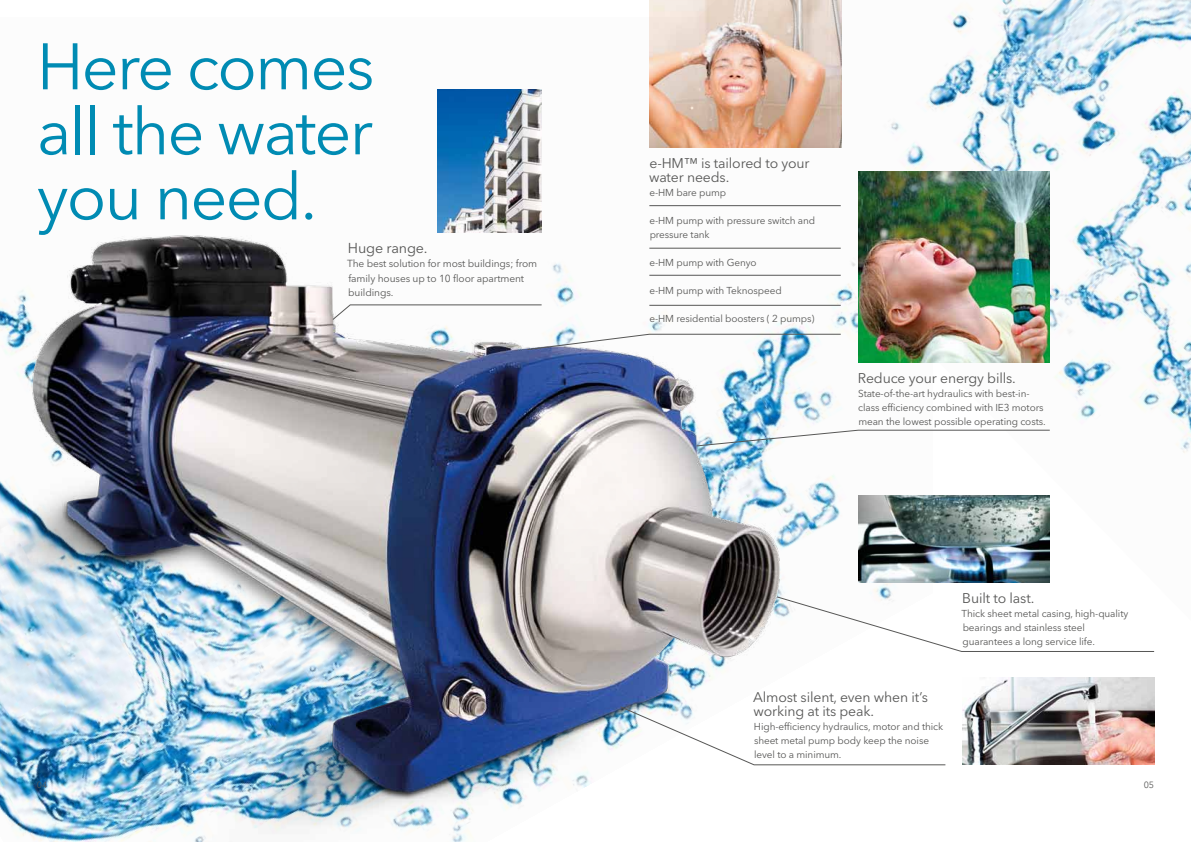
<style>
.page{position:relative;width:1191px;height:842px;background:#fff}
.page>*{position:absolute;margin:0;border:0;box-sizing:border-box;transform-origin:0 0}
.t1{font:65px/65px "Avenir Next LT Pro";letter-spacing:-.03em;color:#008bb3;text-align:justify}
.t2{font:14.3px "Avenir Next LT Pro";letter-spacing:-.01em;color:#575756}
.t3{font:14px/14px "Avenir Next LT Pro";letter-spacing:-.01em;color:#575756}
.t4{font:10.2px/14.3px "Avenir Next LT Pro";letter-spacing:-.01em;color:#575756}
.t5{font:10px/14px "Avenir Next LT Pro";letter-spacing:-.01em;color:#575756}
.t6{font:9px "Avenir Next LT Pro";color:#575756}
</style>
<div class="page">
<img style="left:649px;top:0;width:542px;height:597px">
<img style="left:0;top:225px;width:779px;height:617px">
<hr style="left:649px;top:205px;width:191px;height:1px;background:#575756">
<hr style="left:649px;top:248px;width:191px;height:1px;background:#575756">
<hr style="left:649px;top:305px;width:191px;height:1px;background:#575756">
<svg style="left:527px;top:334px;width:314px;height:16px"></svg>
<svg style="left:332px;top:305px;width:210px;height:15px"></svg>
<svg style="left:696px;top:430px;width:354px;height:16px"></svg>
<svg style="left:776px;top:597px;width:378px;height:55px"></svg>
<svg style="left:620px;top:706px;width:325px;height:59px"></svg>
<hr style="left:649px;top:275px;width:191px;height:1px;background:#575756">
<img style="left:649px;top:0;width:192px;height:147px">
<img style="left:858px;top:171px;width:191px;height:192px">
<img style="left:858px;top:495px;width:191px;height:88px">
<img style="left:437px;top:90px;width:104px;height:142px">
<img style="left:962px;top:678px;width:192px;height:87px">
<h1 class="t1" style="left:37px;top:34px;width:339px">Here comes all the water you need.</h1>
<h2 class="t2" style="left:348px;top:239px;width:81px">Huge range.</h2>
<p class="t4" style="left:347px;top:257px;width:192px">The best solution for most buildings; from family houses up to 10 floor apartment buildings.</p>
<h3 class="t3" style="left:649px;top:156px;width:162px">e-HM™ is tailored to your water needs.</h3>
<p class="t5" style="left:649px;top:185px;width:78px">e-HM bare pump</p>
<p class="t5" style="left:649px;top:213px;width:167px">e-HM pump with pressure switch and pressure tank</p>
<p class="t5" style="left:649px;top:255px;width:109px">e-HM pump with Genyo</p>
<p class="t5" style="left:649px;top:283px;width:134px">e-HM pump with Teknospeed</p>
<p class="t5" style="left:649px;top:311px;width:167px">e-HM residential boosters ( 2 pumps)</p>
<h3 class="t3" style="left:858px;top:371px;width:159px">Reduce your energy bills.</h3>
<p class="t5" style="left:858px;top:386px;width:189px">State-of-the-art hydraulics with best-in&shy;class efficiency combined with IE3 motors mean the lowest possible operating costs.</p>
<h3 class="t3" style="left:962px;top:591px;width:73px">Built to last.</h3>
<p class="t5" style="left:961px;top:606px;width:168px">Thick sheet metal casing, high-quality bearings and stainless steel guarantees a long service life.</p>
<h3 class="t3" style="left:753px;top:690px;width:176px">Almost silent, even when it’s working at its peak.</h3>
<p class="t5" style="left:754px;top:719px;width:191px">High-efficiency hydraulics, motor and thick sheet metal pump body keep the noise level to a minimum.</p>
<p class="t6" style="left:37px;top:780px;width:12px">04</p>
<p class="t6" style="left:1143px;top:780px;width:12px">05</p>
</div>
